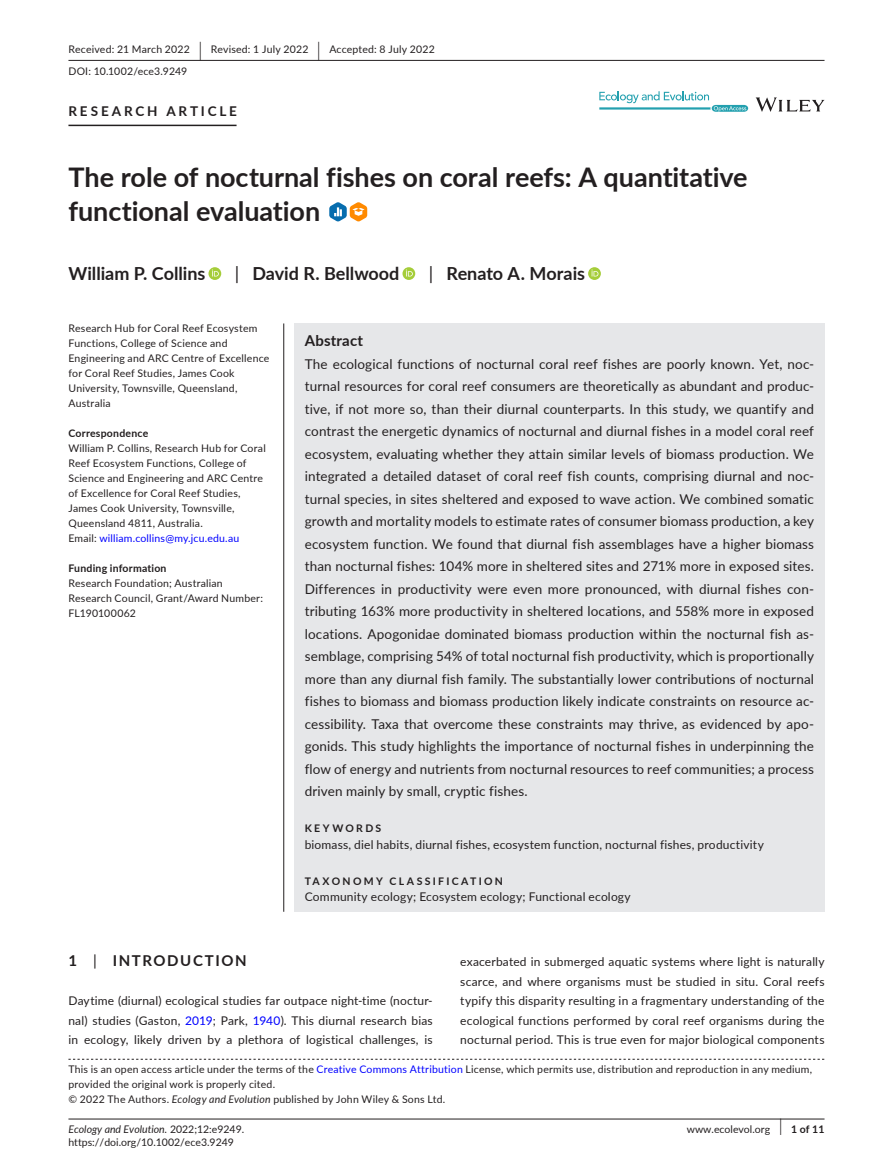
<style>
.page{position:relative;width:893px;height:1174px;background:#fff}
.page>*{position:absolute;margin:0;border:0;box-sizing:border-box;transform-origin:0 0}
.t1{font:700 27px/34.5px "Lato";color:#231f20}
.t2{font:700 18px "Lato";color:#231f20}
.t3{font:700 15px "Lato";letter-spacing:.1em;color:#231f20}
.t4{font:700 15px "Lato";letter-spacing:.015em;color:#231f20}
.t5{font:13.5px/22.5px "Lato";letter-spacing:.01em;color:#231f20;text-align:justify}
.t6{font:700 13.5px "Lato";letter-spacing:.21em;color:#231f20}
.t7{font:12px/19.5px "Lato";letter-spacing:.015em;color:#231f20;text-align:justify}
.t8{font:10.5px/15px "Lato";letter-spacing:.02em;color:#231f20}
.t9{font:10.5px "Lato";color:#231f20}
.t10{font:700 10.5px "Lato";letter-spacing:.02em;color:#231f20}
.t11{font:italic 10.5px "Lato";color:#231f20}
.t12{font:700 10.5px "Lato";letter-spacing:.22em;color:#231f20}
.s1{font-size:19.65px}
.s2{font-weight:400}
.s3{color:#00f}
.s4{font-style:italic}
.s5{font-style:normal}
.s6{font-weight:400;font-size:17.4px}
</style>
<div class="page">
<hr style="left:68px;top:1118px;width:756px;height:1px;background:#231f20">
<svg style="left:756px;top:97px;width:68px;height:15px"></svg>
<svg style="left:599px;top:91px;width:149px;height:21px"></svg>
<hr style="left:68px;top:60px;width:756px;height:1px;background:#231f20">
<hr style="left:68px;top:125px;width:169px;height:1px;background:#231f20">
<svg style="left:329px;top:202px;width:38px;height:19px"></svg>
<svg style="left:208px;top:267px;width:13px;height:13px"></svg>
<svg style="left:212px;top:269px;width:7px;height:7px"></svg>
<svg style="left:402px;top:267px;width:13px;height:13px"></svg>
<svg style="left:406px;top:269px;width:7px;height:7px"></svg>
<svg style="left:588px;top:267px;width:13px;height:13px"></svg>
<svg style="left:591px;top:269px;width:7px;height:7px"></svg>
<svg style="left:68px;top:1058px;width:756px;height:1px"></svg>
<div style="left:294px;top:323px;width:530px;height:588px;background:#e6e7e9"></div>
<hr style="left:283px;top:323px;width:1px;height:588px;background:#231f20">
<p class="t8" style="left:68px;top:38px;width:368px;line-height:21.8px">Received: 21 March 2022 <span class="s1">|</span> Revised: 1 July 2022 <span class="s1">|</span> Accepted: 8 July 2022<br>DOI: 10.1002/ece3.9249</p>
<p class="t6" style="left:68px;top:101px;width:170px">RESEARCH ARTICLE</p>
<h1 class="t1" style="left:68px;top:159px;width:681px">The role of nocturnal fishes on coral reefs: A quantitative functional evaluation</h1>
<h2 class="t2" style="left:68px;top:260px;width:139px">William P. Collins</h2>
<h2 class="t2" style="left:235px;top:260px;width:166px"><span class="s2">|</span> David R. Bellwood</h2>
<h2 class="t2" style="left:429px;top:260px;width:158px"><span class="s2">|</span> Renato A. Morais</h2>
<p class="t8" style="left:68px;top:320px;width:202px">Research Hub for Coral Reef Ecosystem<br>Functions, College of Science and<br>Engineering and ARC Centre of Excellence for Coral Reef Studies, James Cook<br>University, Townsville, Queensland,<br>Australia</p>
<p class="t10" style="left:68px;top:425px;width:81px">Correspondence</p>
<p class="t8" style="left:68px;top:440px;width:199px">William P. Collins, Research Hub for Coral Reef Ecosystem Functions, College of Science and Engineering and ARC Centre of Excellence for Coral Reef Studies, James Cook University, Townsville, Queensland 4811, Australia.<br>Email: <span class="s3">william.collins@my.jcu.edu.au</span></p>
<p class="t10" style="left:68px;top:560px;width:100px">Funding information</p>
<p class="t8" style="left:68px;top:575px;width:196px">Research Foundation; Australian<br>Research Council, Grant/Award Number:<br>FL190100062</p>
<p class="t4" style="left:305px;top:329px;width:60px">Abstract</p>
<p class="t5" style="left:305px;top:352px;width:511px">The ecological functions of nocturnal coral reef fishes are poorly known. Yet, noc&shy;turnal resources for coral reef consumers are theoretically as abundant and produc&shy;tive, if not more so, than their diurnal counterparts. In this study, we quantify and contrast the energetic dynamics of nocturnal and diurnal fishes in a model coral reef ecosystem, evaluating whether they attain similar levels of biomass production. We integrated a detailed dataset of coral reef fish counts, comprising diurnal and noc&shy;turnal species, in sites sheltered and exposed to wave action. We combined somatic growth and mortality models to estimate rates of consumer biomass production, a key ecosystem function. We found that diurnal fish assemblages have a higher biomass than nocturnal fishes: 104% more in sheltered sites and 271% more in exposed sites.<br>Differences in productivity were even more pronounced, with diurnal fishes con&shy;tributing 163% more productivity in sheltered locations, and 558% more in exposed locations. Apogonidae dominated biomass production within the nocturnal fish as&shy;semblage, comprising 54% of total nocturnal fish productivity, which is proportionally more than any diurnal fish family. The substantially lower contributions of nocturnal fishes to biomass and biomass production likely indicate constraints on resource ac&shy;cessibility. Taxa that overcome these constraints may thrive, as evidenced by apo&shy;gonids. This study highlights the importance of nocturnal fishes in underpinning the flow of energy and nutrients from nocturnal resources to reef communities; a process driven mainly by small, cryptic fishes.</p>
<p class="t12" style="left:305px;top:820px;width:78px">KEYWORDS</p>
<p class="t7" style="left:305px;top:834px;width:461px">biomass, diel habits, diurnal fishes, ecosystem function, nocturnal fishes, productivity</p>
<p class="t12" style="left:305px;top:873px;width:200px">TAXONOMY CLASSIFICATION</p>
<p class="t7" style="left:305px;top:886px;width:328px">Community ecology; Ecosystem ecology; Functional ecology</p>
<p class="t3" style="left:68px;top:950px;width:180px">1 <span class="s2">|</span> INTRODUCTION</p>
<p class="t7" style="left:68px;top:990px;width:366px">Daytime (diurnal) ecological studies far outpace night-time (noctur&shy;nal) studies (Gaston, <span class="s3">2019</span>; Park, <span class="s3">1940</span>). This diurnal research bias in ecology, likely driven by a plethora of logistical challenges, is</p>
<p class="t7" style="left:460px;top:951px;width:366px">exacerbated in submerged aquatic systems where light is naturally scarce, and where organisms must be studied in situ. Coral reefs typify this disparity resulting in a fragmentary understanding of the ecological functions performed by coral reef organisms during the nocturnal period. This is true even for major biological components</p>
<p class="t8" style="left:68px;top:1061px;width:745px">This is an open access article under the terms of the <span class="s3">Creative Commons Attribution</span> License, which permits use, distribution and reproduction in any medium, provided the original work is properly cited.<br>© 2022 The Authors. <span class="s4">Ecology and Evolution</span> published by John Wiley &amp; Sons Ltd.</p>
<p class="t11" style="left:68px;top:1121px;width:177px">Ecology and Evolution. <span class="s5">2022;12:e9249.</span></p>
<p class="t10" style="left:779px;top:1121px;width:46px"><span class="s6">|</span> 1 of 11</p>
<p class="t9" style="left:68px;top:1135px;width:167px">https://doi.org/10.1002/ece3.9249</p>
<p class="t9" style="left:687px;top:1121px;width:85px">www.ecolevol.org</p>
</div>
